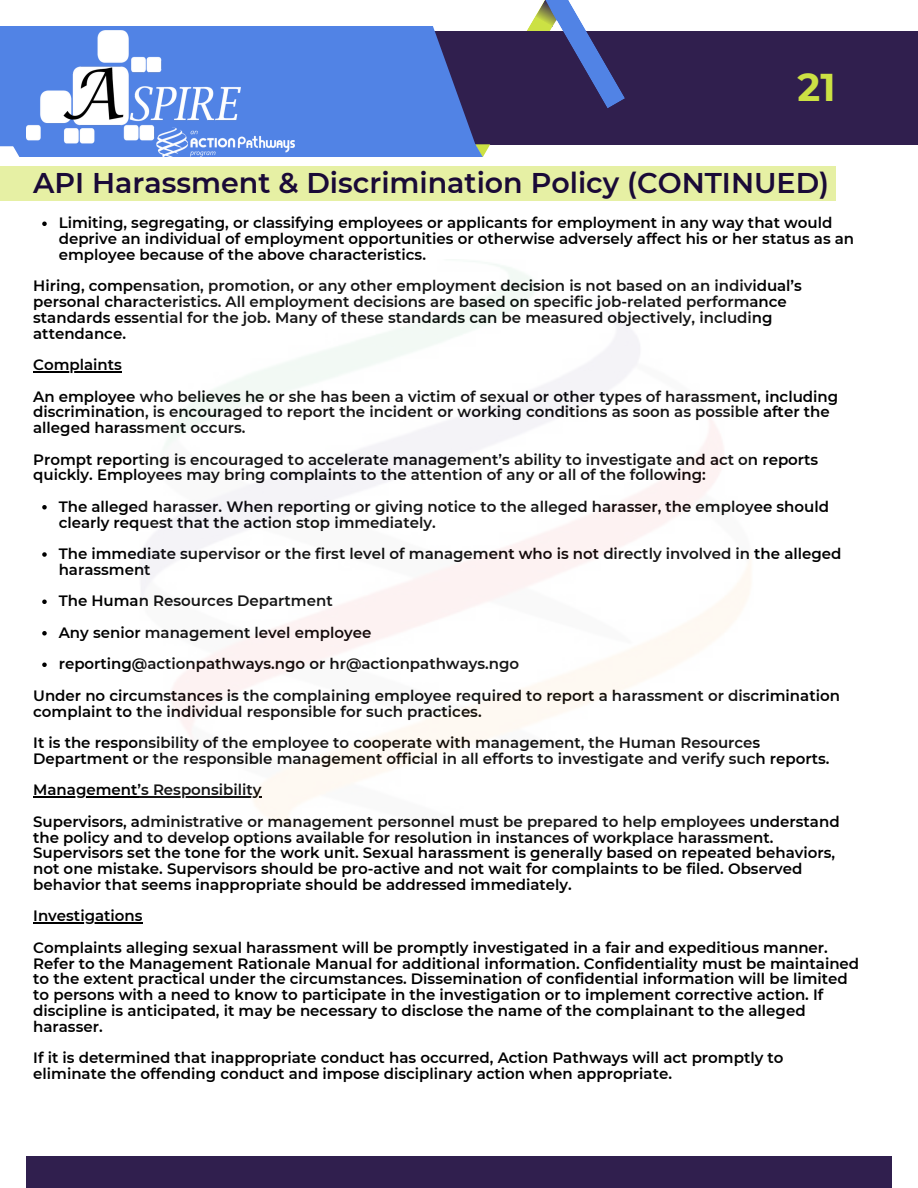
<style>
.page{position:relative;width:918px;height:1188px;background:#fff}
.page>*{position:absolute;margin:0;border:0;box-sizing:border-box;transform-origin:0 0}
.t1{font:700 38.7px "Montserrat";color:#cce144}
.t2{font:600 28.5px "Montserrat";color:#1a0a37}
.t3{font:600 15px/15.8px "Montserrat";color:#000}
</style>
<div class="page">
<div style="left:411px;top:31px;width:507px;height:113px;background:#301f4e"></div>
<svg style="left:12px;top:0;width:613px;height:157px"></svg>
<svg style="left:0;top:26px;width:476px;height:120px;background:#4f7bd7"></svg>
<div style="left:26px;top:1156px;width:865px;height:32px;background:#301f4e"></div>
<img style="left:26px;top:30px;width:268px;height:127px">
<div style="left:0;top:166px;width:836px;height:35px;background:#e6f0a4"></div>
<svg style="left:42px;top:222px;width:5px;height:4px"></svg>
<hr style="left:33px;top:371px;width:89px;height:1px;background:#000">
<svg style="left:42px;top:505px;width:5px;height:5px"></svg>
<svg style="left:42px;top:552px;width:5px;height:5px"></svg>
<svg style="left:42px;top:600px;width:5px;height:4px"></svg>
<svg style="left:42px;top:631px;width:5px;height:5px"></svg>
<svg style="left:42px;top:663px;width:5px;height:4px"></svg>
<hr style="left:33px;top:796px;width:229px;height:2px;background:#000">
<hr style="left:33px;top:922px;width:110px;height:2px;background:#000">
<img style="left:140px;top:261px;width:611px;height:567px">
<p class="t1" style="left:798px;top:63px;width:39px">21</p>
<h2 class="t2" style="left:33px;top:165px;width:797px">API Harassment &amp; Discrimination Policy (CONTINUED)</h2>
<p class="t3" style="left:59px;top:215px;width:797px">Limiting, segregating, or classifying employees or applicants for employment in any way that would deprive an individual of employment opportunities or otherwise adversely affect his or her status as an employee because of the above characteristics.</p>
<h1 class="t3" style="left:33px;top:278px;width:770px">Hiring, compensation, promotion, or any other employment decision is not based on an individual’s personal characteristics. All employment decisions are based on specific job-related performance standards essential for the job. Many of these standards can be measured objectively, including attendance.</h1>
<p class="t3" style="left:33px;top:357px;width:90px">Complaints</p>
<h2 class="t3" style="left:33px;top:388px;width:806px">An employee who believes he or she has been a victim of sexual or other types of harassment, including discrimination, is encouraged to report the incident or working conditions as soon as possible after the alleged harassment occurs.</h2>
<h2 class="t3" style="left:33px;top:451px;width:787px">Prompt reporting is encouraged to accelerate management’s ability to investigate and act on reports quickly. Employees may bring complaints to the attention of any or all of the following:</h2>
<h2 class="t3" style="left:59px;top:499px;width:772px">The alleged harasser. When reporting or giving notice to the alleged harasser, the employee should clearly request that the action stop immediately.</h2>
<h2 class="t3" style="left:59px;top:546px;width:784px">The immediate supervisor or the first level of management who is not directly involved in the alleged harassment</h2>
<p class="t3" style="left:59px;top:593px;width:276px">The Human Resources Department</p>
<p class="t3" style="left:59px;top:625px;width:314px">Any senior management level employee</p>
<p class="t3" style="left:59px;top:656px;width:462px">reporting@actionpathways.ngo or hr@actionpathways.ngo</p>
<p class="t3" style="left:33px;top:688px;width:808px">Under no circumstances is the complaining employee required to report a harassment or discrimination complaint to the individual responsible for such practices.</p>
<p class="t3" style="left:33px;top:735px;width:798px">It is the responsibility of the employee to cooperate with management, the Human Resources<br>Department or the responsible management official in all efforts to investigate and verify such reports.</p>
<h2 class="t3" style="left:33px;top:782px;width:230px">Management’s Responsibility</h2>
<h2 class="t3" style="left:33px;top:814px;width:808px">Supervisors, administrative or management personnel must be prepared to help employees understand the policy and to develop options available for resolution in instances of workplace harassment.<br>Supervisors set the tone for the work unit. Sexual harassment is generally based on repeated behaviors, not one mistake. Supervisors should be pro-active and not wait for complaints to be filed. Observed behavior that seems inappropriate should be addressed immediately.</h2>
<h2 class="t3" style="left:33px;top:908px;width:111px">Investigations</h2>
<h2 class="t3" style="left:33px;top:940px;width:828px">Complaints alleging sexual harassment will be promptly investigated in a fair and expeditious manner.<br>Refer to the Management Rationale Manual for additional information. Confidentiality must be maintained to the extent practical under the circumstances. Dissemination of confidential information will be limited to persons with a need to know to participate in the investigation or to implement corrective action. If discipline is anticipated, it may be necessary to disclose the name of the complainant to the alleged harasser.</h2>
<h2 class="t3" style="left:33px;top:1050px;width:752px">If it is determined that inappropriate conduct has occurred, Action Pathways will act promptly to eliminate the offending conduct and impose disciplinary action when appropriate.</h2>
</div>
